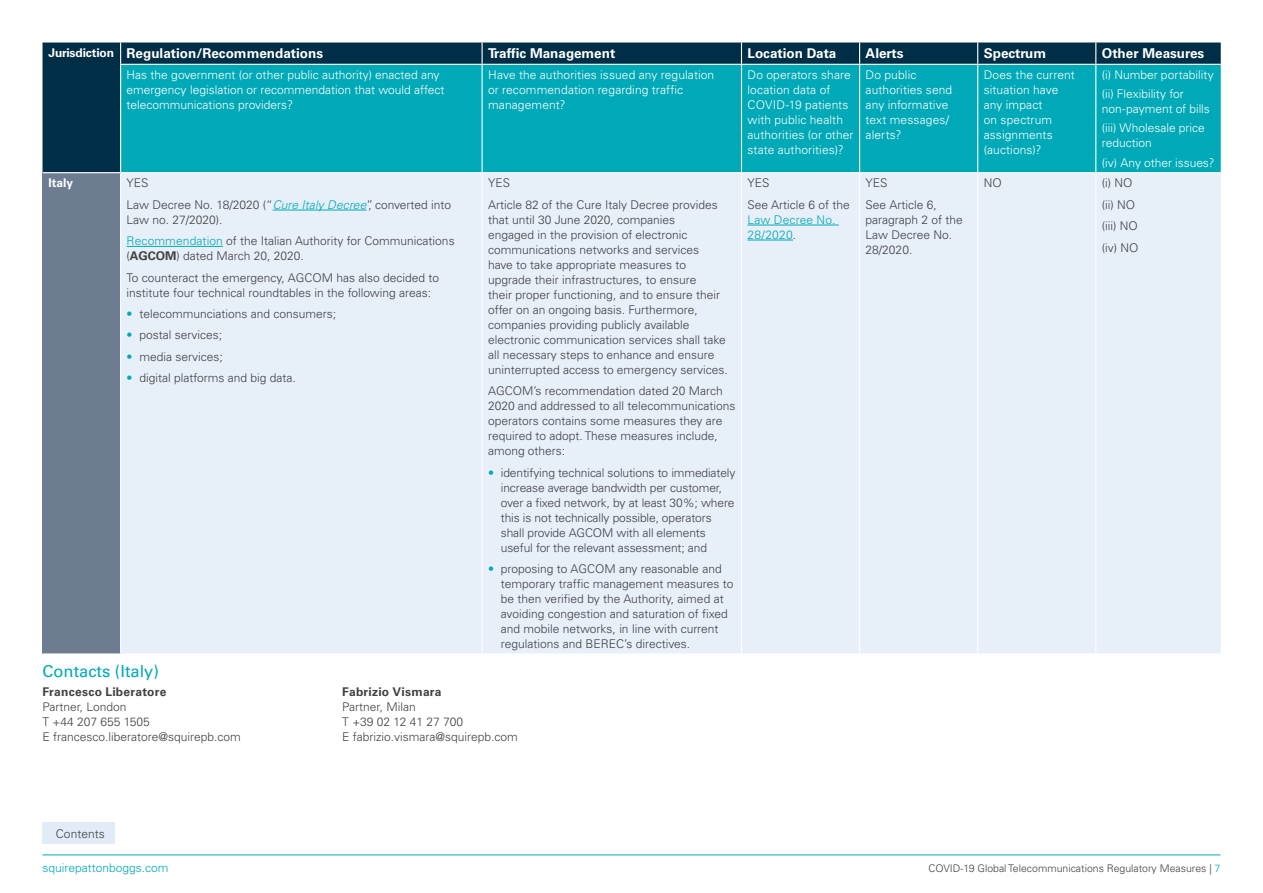
<style>
.page{position:relative;width:1263px;height:893px;background:#fff}
.page>*{position:absolute;margin:0;border:0;box-sizing:border-box;transform-origin:0 0}
.t1{font:16.5px "Univers LTCYR 55 Roman";color:#00a9b7}
.t2{font:700 13.5px "Univers LTCYR 65";color:#fff}
.t3{font:300 12px/15px "Univers LTCYR 45";color:#414042}
.t4{font:300 12px/15px "Univers LTCYR 45";letter-spacing:.005em;color:#fff}
.t5{font:300 12px/15px "Univers LTCYR 45";color:#00a9b7}
.t6{font:700 12px "Univers LTCYR 65";letter-spacing:.02em;color:#414042}
.t7{font:700 12px "Univers LTCYR 65";color:#fff}
.t8{font:300 10.5px "Univers LTCYR 45";color:#414042}
.s1{font-size:12px}
.s2{font-style:italic;color:#00a9b7}
.s3{color:#00a9b7}
.s4{font-family:"Univers LTCYR 65";font-weight:700}
.s5{color:#414042}
</style>
<div class="page">
<hr style="left:43px;top:855px;width:1177px;height:1px;background:#00a9b7">
<div style="left:43px;top:823px;width:72px;height:21px;background:#e1ecf8"></div>
<div style="left:43px;top:43px;width:1178px;height:129px;background:#002e46"></div>
<div style="left:121px;top:65px;width:1100px;height:107px;background:#00a9b7"></div>
<div style="left:43px;top:173px;width:78px;height:481px;background:#6d7c90"></div>
<div style="left:121px;top:173px;width:1100px;height:480px;background:#e7eff9"></div>
<hr style="left:481px;top:43px;width:2px;height:21px;background:#fff">
<svg style="left:741px;top:43px;width:1px;height:21px"></svg>
<svg style="left:859px;top:43px;width:1px;height:21px"></svg>
<svg style="left:977px;top:43px;width:1px;height:21px"></svg>
<svg style="left:1095px;top:43px;width:1px;height:21px"></svg>
<svg style="left:120px;top:43px;width:1px;height:21px"></svg>
<hr style="left:120px;top:65px;width:1px;height:107px;background:#fff">
<hr style="left:120px;top:64px;width:362px;height:1px;background:#fff">
<hr style="left:482px;top:64px;width:259px;height:1px;background:#fff">
<hr style="left:741px;top:64px;width:119px;height:1px;background:#fff">
<hr style="left:860px;top:64px;width:118px;height:1px;background:#fff">
<hr style="left:978px;top:64px;width:118px;height:1px;background:#fff">
<hr style="left:1096px;top:64px;width:125px;height:1px;background:#fff">
<hr style="left:481px;top:65px;width:2px;height:107px;background:#fff">
<hr style="left:741px;top:65px;width:1px;height:107px;background:#fff">
<hr style="left:859px;top:65px;width:1px;height:107px;background:#fff">
<hr style="left:977px;top:65px;width:1px;height:107px;background:#fff">
<hr style="left:1095px;top:65px;width:1px;height:107px;background:#fff">
<hr style="left:43px;top:653px;width:78px;height:2px;background:#fff">
<hr style="left:120px;top:173px;width:1px;height:480px;background:#fff">
<hr style="left:481px;top:173px;width:2px;height:480px;background:#fff">
<hr style="left:741px;top:173px;width:1px;height:480px;background:#fff">
<hr style="left:859px;top:173px;width:1px;height:480px;background:#fff">
<hr style="left:977px;top:173px;width:1px;height:480px;background:#fff">
<hr style="left:1095px;top:173px;width:1px;height:480px;background:#fff">
<hr style="left:273px;top:210px;width:93px;height:1px;background:#00a9b7">
<hr style="left:127px;top:246px;width:96px;height:1px;background:#00a9b7">
<hr style="left:747px;top:225px;width:92px;height:1px;background:#00a9b7">
<hr style="left:747px;top:240px;width:46px;height:1px;background:#00a9b7">
<p class="t2" style="left:49px;top:44px;width:276px"><span class="s1">Jurisdiction</span> Regulation/Recommendations</p>
<p class="t2" style="left:488px;top:44px;width:129px">Traffic Management</p>
<p class="t2" style="left:747px;top:44px;width:90px">Location Data</p>
<p class="t2" style="left:866px;top:44px;width:39px">Alerts</p>
<p class="t2" style="left:984px;top:44px;width:64px">Spectrum</p>
<p class="t2" style="left:1102px;top:44px;width:104px">Other Measures</p>
<p class="t4" style="left:127px;top:67px;width:319px">Has the government (or other public authority) enacted any emergency legislation or recommendation that would affect telecommunications providers?</p>
<p class="t4" style="left:488px;top:67px;width:228px">Have the authorities issued any regulation or recommendation regarding traffic management?</p>
<p class="t4" style="left:747px;top:67px;width:108px">Do operators share location data of<br>COVID-19 patients with public health authorities (or other state authorities)?</p>
<p class="t4" style="left:866px;top:67px;width:88px">Do public authorities send any informative text messages/ alerts?</p>
<p class="t4" style="left:984px;top:67px;width:93px">Does the current situation have any impact<br>on spectrum assignments (auctions)?</p>
<p class="t4" style="left:1102px;top:65px;width:113px;line-height:19.2px">(i) Number portability (ii) Flexibility for</p>
<p class="t4" style="left:1102px;top:99px;width:110px;line-height:19.2px">non-payment of bills (iii) Wholesale price</p>
<p class="t4" style="left:1102px;top:133px;width:114px;line-height:19.2px">reduction<br>(iv) Any other issues?</p>
<p class="t7" style="left:49px;top:175px;width:26px">Italy</p>
<p class="t3" style="left:127px;top:172px;width:326px;line-height:21.5px">YES<br>Law Decree No. 18/2020 (“<span class="s2">Cure Italy Decree</span>”, converted into</p>
<p class="t3" style="left:127px;top:209px;width:329px;line-height:21.5px">Law no. 27/2020).<br><span class="s3">Recommendation</span> of the Italian Authority for Communications</p>
<p class="t3" style="left:127px;top:245px;width:314px;line-height:21.3px">(<span class="s4">AGCOM</span>) dated March 20, 2020.<br>To counteract the emergency, AGCOM has also decided to</p>
<p class="t3" style="left:127px;top:285px;width:306px">institute four technical roundtables in the following areas:</p>
<p class="t3" style="left:127px;top:306px;width:211px"><span class="s3">•</span> telecommunciations and consumers;</p>
<p class="t3" style="left:127px;top:327px;width:97px"><span class="s3">•</span> postal services;</p>
<p class="t3" style="left:127px;top:349px;width:98px"><span class="s3">•</span> media services;</p>
<p class="t3" style="left:127px;top:370px;width:171px"><span class="s3">•</span> digital platforms and big data.</p>
<p class="t3" style="left:488px;top:172px;width:231px;line-height:21.5px">YES<br>Article 82 of the Cure Italy Decree provides</p>
<p class="t3" style="left:488px;top:212px;width:241px">that until 30 June 2020, companies<br>engaged in the provision of electronic communications networks and services<br>have to take appropriate measures to upgrade their infrastructures, to ensure<br>their proper functioning, and to ensure their offer on an ongoing basis. Furthermore, companies providing publicly available electronic communication services shall take all necessary steps to enhance and ensure uninterrupted access to emergency services.</p>
<p class="t3" style="left:488px;top:383px;width:249px">AGCOM’s recommendation dated 20 March 2020 and addressed to all telecommunications operators contains some measures they are required to adopt. These measures include, among others:</p>
<p class="t3" style="left:501px;top:465px;width:236px;text-indent:-13px"><span class="s3">•</span> identifying technical solutions to immediately increase average bandwidth per customer, over a fixed network, by at least 30%; where this is not technically possible, operators shall provide AGCOM with all elements useful for the relevant assessment; and</p>
<p class="t3" style="left:501px;top:561px;width:234px;text-indent:-13px"><span class="s3">•</span> proposing to AGCOM any reasonable and temporary traffic management measures to be then verified by the Authority, aimed at avoiding congestion and saturation of fixed and mobile networks, in line with current regulations and BEREC’s directives.</p>
<h1 class="t1" style="left:43px;top:660px;width:118px">Contacts (Italy)</h1>
<p class="t6" style="left:43px;top:684px;width:125px">Francesco Liberatore</p>
<p class="t3" style="left:43px;top:699px;width:200px">Partner, London<br>T +44 207 655 1505<br>E francesco.liberatore@squirepb.com</p>
<p class="t6" style="left:342px;top:684px;width:101px">Fabrizio Vismara</p>
<p class="t3" style="left:342px;top:699px;width:177px">Partner, Milan<br>T +39 02 12 41 27 700<br>E fabrizio.vismara@squirepb.com</p>
<p class="t3" style="left:747px;top:172px;width:104px;line-height:21.5px">YES<br>See Article 6 of the</p>
<p class="t5" style="left:747px;top:212px;width:90px">Law Decree No.<br>28/2020<span class="s5">.</span></p>
<p class="t3" style="left:866px;top:172px;width:73px;line-height:21.5px">YES<br>See Article 6,</p>
<p class="t3" style="left:866px;top:212px;width:99px">paragraph 2 of the<br>Law Decree No.<br>28/2020.</p>
<p class="t3" style="left:984px;top:175px;width:19px">NO</p>
<p class="t3" style="left:1102px;top:172px;width:38px;line-height:21.5px">(i) NO (ii) NO (iii) NO (iv) NO</p>
<p class="t3" style="left:56px;top:826px;width:50px">Contents</p>
<p class="t5" style="left:43px;top:860px;width:128px">squirepattonboggs.com</p>
<p class="t8" style="left:928px;top:861px;width:293px">COVID-19 Global Telecommunications Regulatory Measures | <span class="s3">7</span></p>
</div>
